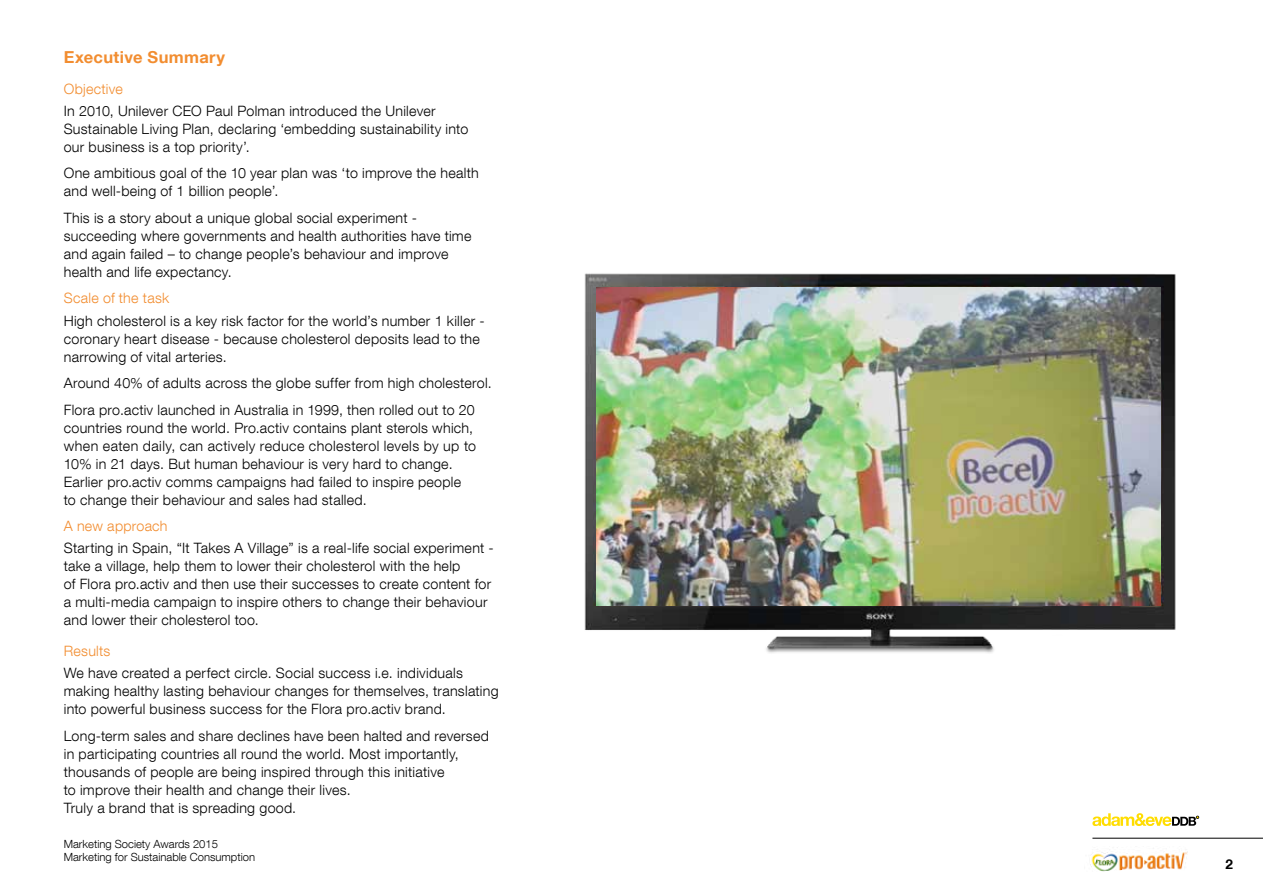
<style>
.page{position:relative;width:1263px;height:893px;background:#fff}
.page>*{position:absolute;margin:0;border:0;box-sizing:border-box;transform-origin:0 0}
.t1{font:700 16.5px "Helvetica Neueforaande DDB";letter-spacing:.02em;color:#f28d30}
.t2{font:300 14.25px/18px "Helvetica Neueforaande DDB";letter-spacing:.02em;color:#000}
.t3{font:300 14.25px "Helvetica Neueforaande DDB";letter-spacing:.02em;color:#f28d30}
.t4{font:700 13.5px "Helvetica Neueforaande DDB";color:#000}
.t5{font:300 11.25px/12.8px "Helvetica Neueforaande DDB";color:#000}
</style>
<div class="page">
<svg style="left:1092px;top:813px;width:107px;height:13px"></svg>
<hr style="left:1092px;top:838px;width:171px;height:1px;background:#000">
<img style="left:1090px;top:851px;width:98px;height:21px">
<img style="left:584px;top:273px;width:592px;height:380px">
<img style="left:597px;top:288px;width:564px;height:317px">
<p class="t1" style="left:64px;top:47px;width:163px">Executive Summary</p>
<p class="t3" style="left:64px;top:80px;width:60px">Objective</p>
<p class="t2" style="left:64px;top:101px;width:406px">In 2010, Unilever CEO Paul Polman introduced the Unilever<br>Sustainable Living Plan, declaring ‘embedding sustainability into our business is a top priority’.</p>
<p class="t2" style="left:64px;top:164px;width:417px">One ambitious goal of the 10 year plan was ‘to improve the health and well-being of 1 billion people’.</p>
<p class="t2" style="left:64px;top:208px;width:409px">This is a story about a unique global social experiment - succeeding where governments and health authorities have time and again failed – to change people’s behaviour and improve health and life expectancy.</p>
<p class="t3" style="left:64px;top:290px;width:107px">Scale of the task</p>
<p class="t2" style="left:64px;top:311px;width:422px">High cholesterol is a key risk factor for the world’s number 1 killer - coronary heart disease - because cholesterol deposits lead to the narrowing of vital arteries.</p>
<p class="t2" style="left:64px;top:369px;width:429px;line-height:26.5px">Around 40% of adults across the globe suffer from high cholesterol.<br>Flora pro.activ launched in Australia in 1999, then rolled out to 20</p>
<p class="t2" style="left:64px;top:418px;width:414px">countries round the world. Pro.activ contains plant sterols which, when eaten daily, can actively reduce cholesterol levels by up to 10% in 21 days. But human behaviour is very hard to change.<br>Earlier pro.activ comms campaigns had failed to inspire people to change their behaviour and sales had stalled.</p>
<p class="t3" style="left:64px;top:517px;width:105px">A new approach</p>
<p class="t2" style="left:64px;top:539px;width:432px">Starting in Spain, “It Takes A Village” is a real-life social experiment - take a village, help them to lower their cholesterol with the help<br>of Flora pro.activ and then use their successes to create content for a multi-media campaign to inspire others to change their behaviour and lower their cholesterol too.</p>
<p class="t3" style="left:64px;top:642px;width:48px">Results</p>
<p class="t2" style="left:64px;top:664px;width:436px">We have created a perfect circle. Social success i.e. individuals making healthy lasting behaviour changes for themselves, translating into powerful business success for the Flora pro.activ brand.</p>
<p class="t2" style="left:64px;top:726px;width:427px">Long-term sales and share declines have been halted and reversed in participating countries all round the world. Most importantly, thousands of people are being inspired through this initiative<br>to improve their health and change their lives.<br>Truly a brand that is spreading good.</p>
<p class="t5" style="left:64px;top:838px;width:193px">Marketing Society Awards 2015<br>Marketing for Sustainable Consumption</p>
<p class="t4" style="left:1225px;top:856px;width:9px">2</p>
</div>
